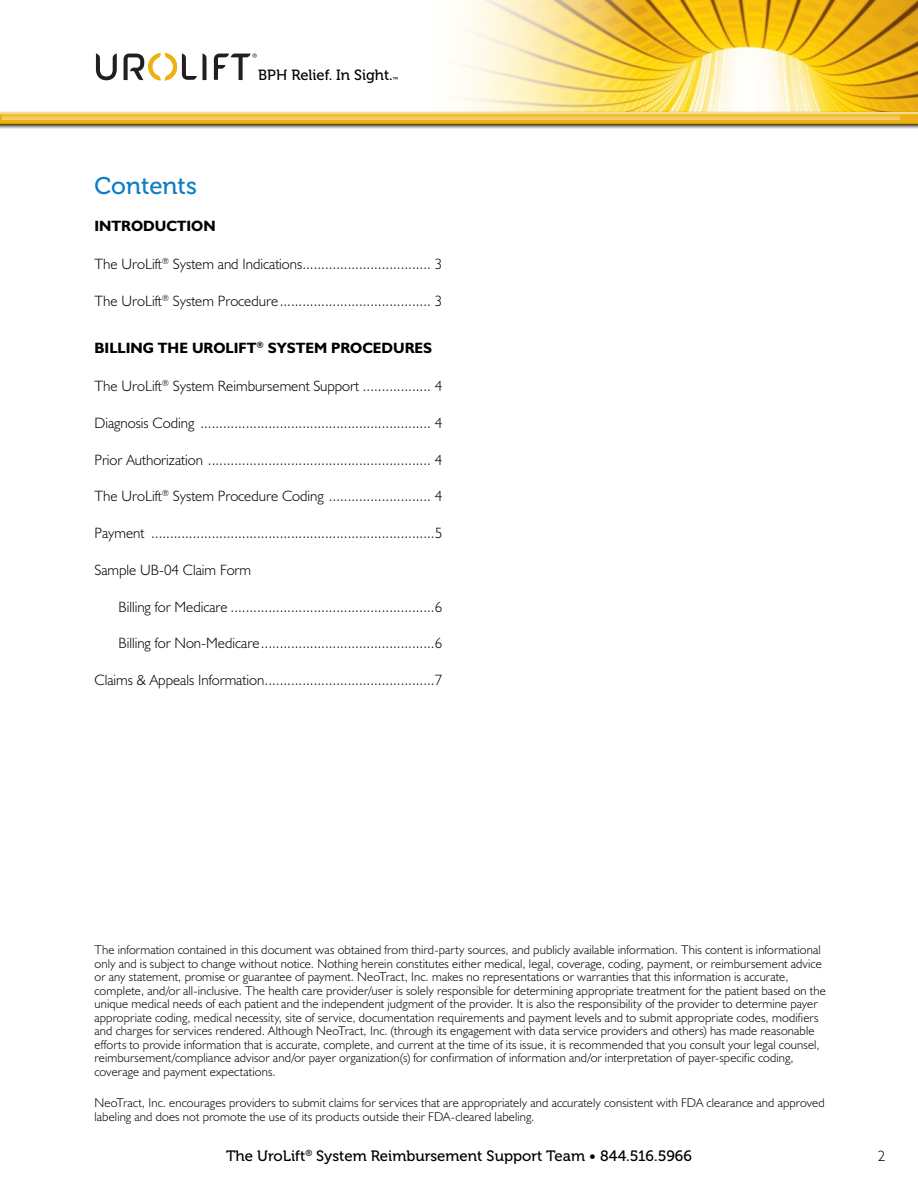
<style>
.page{position:relative;width:918px;height:1188px;background:#fff}
.page>*{position:absolute;margin:0;border:0;box-sizing:border-box;transform-origin:0 0}
.t1{font:24px "Museo 500";color:#0e7dc2}
.t2{font:300 15px "Humanist 521 BT";color:#000}
.t3{font:15px "Museo 500";color:#000}
.t4{font:700 15px "Humanist 521 BT";color:#000}
.t5{font:14.7px "Museo 500";color:#000}
.t6{font:300 12.75px/13.5px "Humanist 521 BT";letter-spacing:.01em;color:#000}
.t7{font:5.7px "Museo 500";color:#000}
</style>
<div class="page">
<img style="left:641px;top:0;width:277px;height:110px">
<svg style="left:635px;top:0;width:6px;height:110px"></svg>
<svg style="left:462px;top:0;width:173px;height:110px;background:#f7e39e"></svg>
<div style="left:0;top:111px;width:918px;height:19px;background:#000;opacity:.75"></div>
<div style="left:0;top:110px;width:918px;height:16px;background:#fff;opacity:.75"></div>
<div style="left:0;top:111px;width:918px;height:16px;background:#000;opacity:.75"></div>
<svg style="left:3px;top:114px;width:897px;height:6px;background:#f1c551"></svg>
<svg style="left:96px;top:53px;width:21px;height:27px"></svg>
<svg style="left:124px;top:53px;width:83px;height:27px"></svg>
<svg style="left:214px;top:54px;width:43px;height:26px"></svg>
<p class="t5" style="left:258px;top:67px;width:136px">BPH Relief. In Sight.</p>
<p class="t7" style="left:393px;top:76px;width:7px">™</p>
<h1 class="t1" style="left:94px;top:172px;width:104px">Contents</h1>
<p class="t4" style="left:94px;top:217px;width:123px">INTRODUCTION</p>
<p class="t2" style="left:94px;top:255px;width:349px">The UroLift<sup>®</sup> System and Indications.................................. 3</p>
<p class="t2" style="left:94px;top:292px;width:350px">The UroLift<sup>®</sup> System Procedure........................................ 3</p>
<p class="t4" style="left:94px;top:339px;width:339px">BILLING THE UROLIFT<sup>®</sup> SYSTEM PROCEDURES</p>
<p class="t2" style="left:95px;top:377px;width:349px">The UroLift<sup>®</sup> System Reimbursement Support .................. 4</p>
<p class="t2" style="left:94px;top:414px;width:350px">Diagnosis Coding ............................................................. 4</p>
<p class="t2" style="left:94px;top:450px;width:350px">Prior Authorization ........................................................... 4</p>
<p class="t2" style="left:94px;top:487px;width:350px">The UroLift<sup>®</sup> System Procedure Coding ........................... 4</p>
<p class="t2" style="left:94px;top:524px;width:349px">Payment ...........................................................................5</p>
<p class="t2" style="left:94px;top:560px;width:158px">Sample UB-04 Claim Form</p>
<p class="t2" style="left:118px;top:597px;width:325px">Billing for Medicare ......................................................6</p>
<p class="t2" style="left:118px;top:634px;width:325px">Billing for Non-Medicare..............................................6</p>
<p class="t2" style="left:94px;top:671px;width:349px">Claims &amp; Appeals Information.............................................7</p>
<p class="t6" style="left:94px;top:943px;width:733px">The information contained in this document was obtained from third-party sources, and publicly available information. This content is informational only and is subject to change without notice. Nothing herein constitutes either medical, legal, coverage, coding, payment, or reimbursement advice or any statement, promise or guarantee of payment. NeoTract, Inc. makes no representations or warranties that this information is accurate, complete, and/or all-inclusive. The health care provider/user is solely responsible for determining appropriate treatment for the patient based on the unique medical needs of each patient and the independent judgment of the provider. It is also the responsibility of the provider to determine payer appropriate coding, medical necessity, site of service, documentation requirements and payment levels and to submit appropriate codes, modifiers and charges for services rendered. Although NeoTract, Inc. (through its engagement with data service providers and others) has made reasonable efforts to provide information that is accurate, complete, and current at the time of its issue, it is recommended that you consult your legal counsel, reimbursement/compliance advisor and/or payer organization(s) for confirmation of information and/or interpretation of payer-specific coding, coverage and payment expectations.</p>
<p class="t6" style="left:94px;top:1096px;width:732px">NeoTract, Inc. encourages providers to submit claims for services that are appropriately and accurately consistent with FDA clearance and approved labeling and does not promote the use of its products outside their FDA-cleared labeling.</p>
<p class="t3" style="left:226px;top:1147px;width:467px">The UroLift<sup>®</sup> System Reimbursement Support Team • 844.516.5966</p>
<p class="t2" style="left:878px;top:1146px;width:9px">2</p>
</div>
